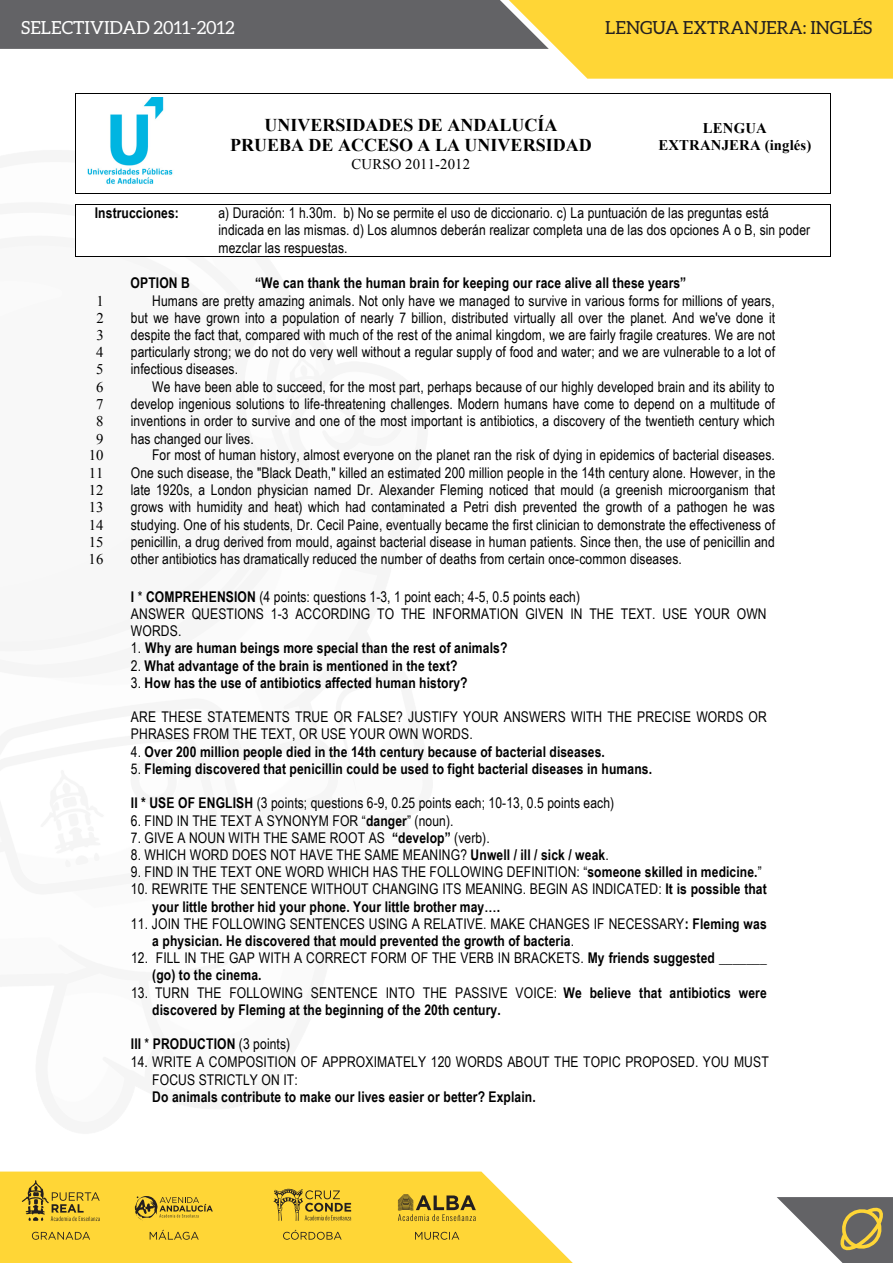
<style>
.page{position:relative;width:893px;height:1263px;background:#fff}
.page>*{position:absolute;margin:0;border:0;box-sizing:border-box;transform-origin:0 0}
.t1{font:700 18px/20.9px "Times New Roman";color:#000;text-align:center}
.t2{font:18px "Aleo";color:#231f20}
.t3{font:18px "Aleo";color:#fff}
.t4{font:14.7px/17.2px "Arial Narrow";letter-spacing:.005em;color:#000}
.t5{font:700 14.7px/17.2px "Arial Narrow";letter-spacing:.01em;color:#000}
.t6{font:14.7px "Times New Roman";letter-spacing:.01em;color:#000}
.t7{font:700 14.7px/17.2px "Times New Roman";letter-spacing:.01em;color:#000;text-align:center}
.s1{font-weight:700}
.s2{font-weight:400}
</style>
<div class="page">
<div style="left:0;top:1210px;width:573px;height:53px;background:#ffd636"></div>
<svg style="left:0;top:0;width:893px;height:79px;background:#af9b50"></svg>
<svg style="left:32px;top:1232px;width:58px;height:8px"></svg>
<svg style="left:283px;top:1230px;width:59px;height:10px"></svg>
<svg style="left:150px;top:1230px;width:49px;height:10px"></svg>
<svg style="left:415px;top:1232px;width:44px;height:8px"></svg>
<svg style="left:22px;top:1210px;width:78px;height:11px"></svg>
<svg style="left:398px;top:1210px;width:78px;height:11px"></svg>
<svg style="left:135px;top:1210px;width:78px;height:11px"></svg>
<svg style="left:273px;top:1210px;width:78px;height:11px"></svg>
<svg style="left:777px;top:1197px;width:116px;height:66px"></svg>
<img style="left:0;top:49px;width:665px;height:1161px">
<div style="left:76px;top:94px;width:106px;height:99px;background:#fff"></div>
<img style="left:87px;top:98px;width:86px;height:86px">
<div style="left:181px;top:94px;width:458px;height:99px;background:#fff"></div>
<div style="left:638px;top:94px;width:192px;height:99px;background:#fff"></div>
<hr style="left:76px;top:93px;width:106px;height:1px;background:#000">
<hr style="left:183px;top:93px;width:456px;height:1px;background:#000">
<hr style="left:640px;top:93px;width:190px;height:1px;background:#000">
<hr style="left:75px;top:94px;width:1px;height:99px;background:#000">
<hr style="left:830px;top:94px;width:1px;height:99px;background:#000">
<div style="left:75px;top:194px;width:107px;height:10px;background:#fff"></div>
<div style="left:181px;top:194px;width:458px;height:10px;background:#fff"></div>
<div style="left:638px;top:194px;width:193px;height:10px;background:#fff"></div>
<hr style="left:76px;top:193px;width:106px;height:1px;background:#000">
<hr style="left:183px;top:193px;width:456px;height:1px;background:#000">
<hr style="left:640px;top:193px;width:190px;height:1px;background:#000">
<div style="left:76px;top:204px;width:127px;height:53px;background:#fff"></div>
<div style="left:203px;top:204px;width:627px;height:53px;background:#fff"></div>
<hr style="left:76px;top:204px;width:106px;height:1px;background:#000">
<svg style="left:182px;top:204px;width:22px;height:1px"></svg>
<hr style="left:204px;top:204px;width:435px;height:1px;background:#000">
<hr style="left:640px;top:204px;width:190px;height:1px;background:#000">
<hr style="left:75px;top:204px;width:1px;height:53px;background:#000">
<hr style="left:76px;top:257px;width:127px;height:1px;background:#000">
<hr style="left:203px;top:257px;width:627px;height:1px;background:#000">
<hr style="left:830px;top:204px;width:1px;height:53px;background:#000">
<p class="t3" style="left:21px;top:17px;width:215px">SELECTIVIDAD 2011-2012</p>
<p class="t2" style="left:605px;top:17px;width:269px">LENGUA EXTRANJERA: INGLÉS</p>
<p class="t1" style="left:230px;top:114px;width:363px">UNIVERSIDADES DE ANDALUCÍA<br>PRUEBA DE ACCESO A LA UNIVERSIDAD</p>
<p class="t6" style="left:352px;top:154px;width:120px">CURSO 2011-2012</p>
<p class="t7" style="left:658px;top:119px;width:154px">LENGUA<br>EXTRANJERA (inglés)</p>
<p class="t5" style="left:95px;top:204px;width:86px">Instrucciones:</p>
<p class="t4" style="left:218px;top:204px;width:593px">a) Duración: 1 h.30m. b) No se permite el uso de diccionario. c) La puntuación de las preguntas está indicada en las mismas. d) Los alumnos deberán realizar completa una de las dos opciones A o B, sin poder mezclar las respuestas.</p>
<p class="t5" style="left:131px;top:274px;width:61px">OPTION B</p>
<p class="t5" style="left:255px;top:274px;width:433px">“We can thank the human brain for keeping our race alive all these years”</p>
<p class="t6" style="left:96px;top:291px;width:9px">1</p>
<p class="t4" style="left:152px;top:291px;width:624px">Humans are pretty amazing animals. Not only have we managed to survive in various forms for millions of years,</p>
<p class="t6" style="left:96px;top:308px;width:9px">2</p>
<p class="t4" style="left:131px;top:308px;width:646px">but we have grown into a population of nearly 7 billion, distributed virtually all over the planet. And we've done it</p>
<p class="t6" style="left:96px;top:325px;width:9px">3</p>
<p class="t4" style="left:131px;top:326px;width:646px">despite the fact that, compared with much of the rest of the animal kingdom, we are fairly fragile creatures. We are not</p>
<p class="t6" style="left:96px;top:342px;width:9px">4</p>
<p class="t4" style="left:131px;top:343px;width:646px">particularly strong; we do not do very well without a regular supply of food and water; and we are vulnerable to a lot of</p>
<p class="t6" style="left:96px;top:360px;width:9px">5</p>
<p class="t4" style="left:131px;top:360px;width:109px">infectious diseases.</p>
<p class="t6" style="left:96px;top:377px;width:9px">6</p>
<p class="t4" style="left:152px;top:377px;width:624px">We have been able to succeed, for the most part, perhaps because of our highly developed brain and its ability to</p>
<p class="t6" style="left:96px;top:394px;width:9px">7</p>
<p class="t4" style="left:131px;top:395px;width:646px">develop ingenious solutions to life-threatening challenges. Modern humans have come to depend on a multitude of</p>
<p class="t6" style="left:96px;top:411px;width:9px">8</p>
<p class="t4" style="left:131px;top:412px;width:645px">inventions in order to survive and one of the most important is antibiotics, a discovery of the twentieth century which</p>
<p class="t6" style="left:96px;top:429px;width:9px">9</p>
<p class="t4" style="left:131px;top:429px;width:124px">has changed our lives.</p>
<p class="t6" style="left:89px;top:446px;width:16px">10</p>
<p class="t4" style="left:152px;top:446px;width:624px">For most of human history, almost everyone on the planet ran the risk of dying in epidemics of bacterial diseases.</p>
<p class="t6" style="left:89px;top:463px;width:16px">11</p>
<p class="t4" style="left:131px;top:463px;width:646px">One such disease, the "Black Death," killed an estimated 200 million people in the 14th century alone. However, in the</p>
<p class="t6" style="left:89px;top:480px;width:16px">12</p>
<p class="t4" style="left:131px;top:481px;width:646px">late 1920s, a London physician named Dr. Alexander Fleming noticed that mould (a greenish microorganism that</p>
<p class="t6" style="left:89px;top:497px;width:16px">13</p>
<p class="t4" style="left:131px;top:498px;width:645px">grows with humidity and heat) which had contaminated a Petri dish prevented the growth of a pathogen he was</p>
<p class="t6" style="left:89px;top:515px;width:16px">14</p>
<p class="t4" style="left:131px;top:515px;width:646px">studying. One of his students, Dr. Cecil Paine, eventually became the first clinician to demonstrate the effectiveness of</p>
<p class="t6" style="left:89px;top:532px;width:16px">15</p>
<p class="t4" style="left:131px;top:532px;width:645px">penicillin, a drug derived from mould, against bacterial disease in human patients. Since then, the use of penicillin and</p>
<p class="t6" style="left:89px;top:549px;width:16px">16</p>
<p class="t4" style="left:131px;top:549px;width:553px">other antibiotics has dramatically reduced the number of deaths from certain once-common diseases.</p>
<p class="t4" style="left:131px;top:587px;width:637px"><span class="s1">I</span> * <span class="s1">COMPREHENSION</span> (4 points: questions 1-3, 1 point each; 4-5, 0.5 points each)<br>ANSWER QUESTIONS 1-3 ACCORDING TO THE INFORMATION GIVEN IN THE TEXT. USE YOUR OWN<br>WORDS.</p>
<p class="t5" style="left:131px;top:639px;width:378px"><span class="s2">1.</span> Why are human beings more special than the rest of animals?</p>
<p class="t5" style="left:131px;top:656px;width:328px"><span class="s2">2.</span> What advantage of the brain is mentioned in the text?</p>
<p class="t5" style="left:131px;top:673px;width:338px"><span class="s2">3.</span> How has the use of antibiotics affected human history?</p>
<p class="t4" style="left:131px;top:708px;width:637px">ARE THESE STATEMENTS TRUE OR FALSE? JUSTIFY YOUR ANSWERS WITH THE PRECISE WORDS OR<br>PHRASES FROM THE TEXT, OR USE YOUR OWN WORDS.</p>
<p class="t5" style="left:131px;top:742px;width:475px"><span class="s2">4.</span> Over 200 million people died in the 14th century because of bacterial diseases.</p>
<p class="t5" style="left:131px;top:759px;width:523px"><span class="s2">5.</span> Fleming discovered that penicillin could be used to fight bacterial diseases in humans.</p>
<p class="t4" style="left:131px;top:794px;width:485px"><span class="s1">II * USE OF ENGLISH</span> (3 points; questions 6-9, 0.25 points each; 10-13, 0.5 points each)</p>
<p class="t4" style="left:131px;top:811px;width:324px">6. FIND IN THE TEXT A SYNONYM FOR “<span class="s1">danger</span>” (noun).</p>
<p class="t4" style="left:131px;top:828px;width:360px">7. GIVE A NOUN WITH THE SAME ROOT AS <span class="s1">“develop”</span> (verb).</p>
<p class="t4" style="left:131px;top:846px;width:479px">8. WHICH WORD DOES NOT HAVE THE SAME MEANING? <span class="s1">Unwell / ill / sick / weak</span>.</p>
<p class="t4" style="left:131px;top:863px;width:632px">9. FIND IN THE TEXT ONE WORD WHICH HAS THE FOLLOWING DEFINITION: “<span class="s1">someone skilled in medicine.</span>”</p>
<p class="t5" style="left:152px;top:880px;width:616px;text-indent:-21px"><span class="s2">10. REWRITE THE SENTENCE WITHOUT CHANGING ITS MEANING. BEGIN AS INDICATED:</span> It is possible that your little brother hid your phone. Your little brother may….</p>
<p class="t5" style="left:152px;top:914px;width:616px;text-indent:-21px"><span class="s2">11. JOIN THE FOLLOWING SENTENCES USING A RELATIVE. MAKE CHANGES IF NECESSARY</span>: Fleming was a physician. He discovered that mould prevented the growth of bacteria<span class="s2">.</span></p>
<p class="t4" style="left:152px;top:949px;width:616px;text-indent:-21px">12. FILL IN THE GAP WITH A CORRECT FORM OF THE VERB IN BRACKETS. <span class="s1">My friends suggested _______ (go) to the cinema.</span></p>
<p class="t5" style="left:152px;top:983px;width:616px;text-indent:-21px"><span class="s2">13. TURN THE FOLLOWING SENTENCE INTO THE PASSIVE VOICE:</span> We believe that antibiotics were discovered by Fleming at the beginning of the 20th century.</p>
<p class="t5" style="left:131px;top:1034px;width:161px">III <span class="s2">*</span> PRODUCTION <span class="s2">(3 points)</span></p>
<p class="t4" style="left:152px;top:1052px;width:618px;line-height:17.7px;text-indent:-21px">14. WRITE A COMPOSITION OF APPROXIMATELY 120 WORDS ABOUT THE TOPIC PROPOSED. YOU MUST<br>FOCUS STRICTLY ON IT:<br><span class="s1">Do animals contribute to make our lives easier or better? Explain.</span></p>
</div>
